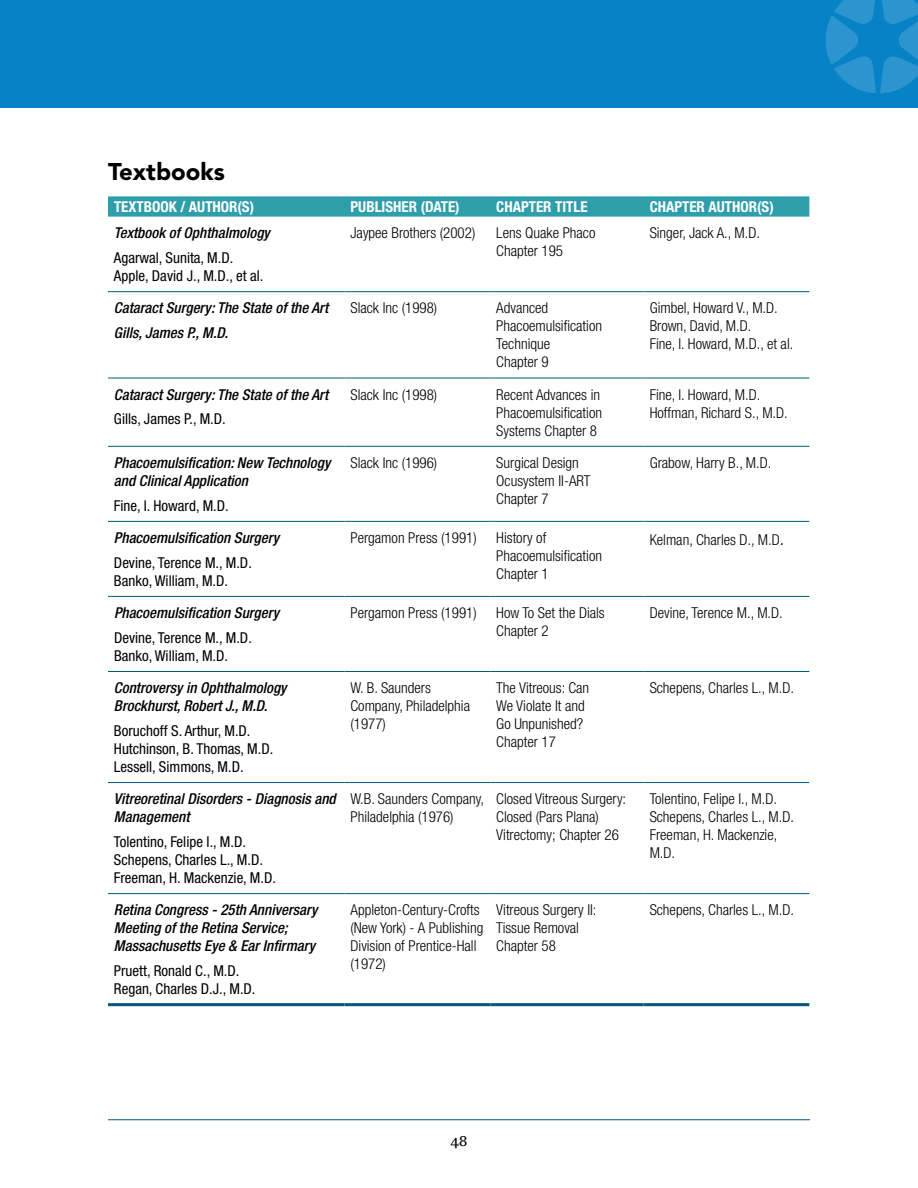
<style>
.page{position:relative;width:918px;height:1188px;background:#fff}
.page>*{position:absolute;margin:0;border:0;box-sizing:border-box;transform-origin:0 0}
.t1{font:900 24px "Avenir LT Pro";color:#000}
.t2{font:300 condensed 15px/18px "Helvetica Neue LT Std";color:#000}
.t3{font:italic 500 condensed 15px/18px "Helvetica Neue LT Std";color:#000}
.t4{font:condensed 15px/18px "Helvetica Neue LT Std";color:#000}
.t5{font:700 condensed 15px "Helvetica Neue LT Std";color:#fff}
.t6{font:15px "Abril Text";color:#000}
.s1{font-size:18px}
</style>
<div class="page">
<div style="left:0;top:0;width:918px;height:108px;background:#0882c6"></div>
<svg style="left:826px;top:0;width:92px;height:93px"></svg>
<hr style="left:108px;top:1119px;width:702px;height:1px;background:#00597c">
<svg style="left:108px;top:196px;width:701px;height:21px;background:#35a1ad"></svg>
<hr style="left:108px;top:291px;width:237px;height:1px;background:#00597c">
<hr style="left:345px;top:291px;width:145px;height:1px;background:#00597c">
<hr style="left:490px;top:291px;width:154px;height:1px;background:#00597c">
<hr style="left:644px;top:291px;width:165px;height:1px;background:#00597c">
<hr style="left:108px;top:378px;width:237px;height:1px;background:#00597c">
<hr style="left:345px;top:378px;width:145px;height:1px;background:#00597c">
<hr style="left:490px;top:378px;width:154px;height:1px;background:#00597c">
<hr style="left:644px;top:378px;width:165px;height:1px;background:#00597c">
<hr style="left:108px;top:446px;width:237px;height:1px;background:#00597c">
<hr style="left:345px;top:446px;width:145px;height:1px;background:#00597c">
<hr style="left:490px;top:446px;width:154px;height:1px;background:#00597c">
<hr style="left:644px;top:446px;width:165px;height:1px;background:#00597c">
<hr style="left:108px;top:521px;width:237px;height:1px;background:#00597c">
<hr style="left:345px;top:521px;width:145px;height:1px;background:#00597c">
<hr style="left:490px;top:521px;width:154px;height:1px;background:#00597c">
<hr style="left:644px;top:521px;width:165px;height:1px;background:#00597c">
<hr style="left:108px;top:596px;width:237px;height:1px;background:#00597c">
<hr style="left:345px;top:596px;width:145px;height:1px;background:#00597c">
<hr style="left:490px;top:596px;width:154px;height:1px;background:#00597c">
<hr style="left:644px;top:596px;width:165px;height:1px;background:#00597c">
<hr style="left:108px;top:671px;width:237px;height:1px;background:#00597c">
<hr style="left:345px;top:671px;width:145px;height:1px;background:#00597c">
<hr style="left:490px;top:671px;width:154px;height:1px;background:#00597c">
<hr style="left:644px;top:671px;width:165px;height:1px;background:#00597c">
<hr style="left:108px;top:782px;width:237px;height:1px;background:#00597c">
<hr style="left:345px;top:782px;width:145px;height:1px;background:#00597c">
<hr style="left:490px;top:782px;width:154px;height:1px;background:#00597c">
<hr style="left:644px;top:782px;width:165px;height:1px;background:#00597c">
<hr style="left:108px;top:893px;width:237px;height:1px;background:#00597c">
<hr style="left:345px;top:893px;width:145px;height:1px;background:#00597c">
<hr style="left:490px;top:893px;width:154px;height:1px;background:#00597c">
<hr style="left:644px;top:893px;width:165px;height:1px;background:#00597c">
<hr style="left:108px;top:1003px;width:237px;height:3px;background:#00597c">
<hr style="left:345px;top:1003px;width:145px;height:3px;background:#00597c">
<hr style="left:490px;top:1003px;width:154px;height:3px;background:#00597c">
<hr style="left:644px;top:1003px;width:165px;height:3px;background:#00597c">
<h1 class="t1" style="left:108px;top:157px;width:118px">Textbooks</h1>
<p class="t5" style="left:114px;top:198px;width:142px">TEXTBOOK / AUTHOR(S)</p>
<p class="t5" style="left:351px;top:198px;width:111px">PUBLISHER (DATE)</p>
<p class="t5" style="left:496px;top:198px;width:93px">CHAPTER TITLE</p>
<p class="t5" style="left:650px;top:198px;width:126px">CHAPTER AUTHOR(S)</p>
<p class="t3" style="left:114px;top:224px;width:157px">Textbook of Ophthalmology</p>
<p class="t4" style="left:114px;top:248px;width:151px">Agarwal, Sunita, M.D.<br>Apple, David J., M.D., et al.</p>
<p class="t2" style="left:351px;top:224px;width:126px">Jaypee Brothers (2002)</p>
<p class="t2" style="left:496px;top:224px;width:101px">Lens Quake Phaco<br>Chapter 195</p>
<p class="t2" style="left:650px;top:224px;width:112px">Singer, Jack A., M.D.</p>
<p class="t3" style="left:114px;top:296px;width:216px;line-height:24.8px">Cataract Surgery: The State of the Art<br>Gills, James P., M.D.</p>
<p class="t2" style="left:351px;top:299px;width:88px">Slack Inc (1998)</p>
<p class="t2" style="left:496px;top:299px;width:107px">Advanced<br>Phacoemulsification<br>Technique<br>Chapter 9</p>
<p class="t2" style="left:650px;top:299px;width:145px">Gimbel, Howard V., M.D.<br>Brown, David, M.D.<br>Fine, I. Howard, M.D., et al.</p>
<p class="t3" style="left:114px;top:385px;width:216px">Cataract Surgery: The State of the Art</p>
<p class="t4" style="left:114px;top:410px;width:113px">Gills, James P., M.D.</p>
<p class="t2" style="left:351px;top:385px;width:88px">Slack Inc (1998)</p>
<p class="t2" style="left:496px;top:385px;width:107px">Recent Advances in<br>Phacoemulsification<br>Systems Chapter 8</p>
<p class="t2" style="left:650px;top:385px;width:140px">Fine, I. Howard, M.D.<br>Hoffman, Richard S., M.D.</p>
<p class="t3" style="left:114px;top:454px;width:218px">Phacoemulsification: New Technology and Clinical Application</p>
<p class="t4" style="left:114px;top:496px;width:116px">Fine, I. Howard, M.D.</p>
<p class="t3" style="left:114px;top:529px;width:167px">Phacoemulsification Surgery</p>
<p class="t4" style="left:114px;top:553px;width:139px">Devine, Terence M., M.D.<br>Banko, William, M.D.</p>
<p class="t3" style="left:114px;top:604px;width:167px">Phacoemulsification Surgery</p>
<p class="t4" style="left:114px;top:628px;width:139px">Devine, Terence M., M.D.<br>Banko, William, M.D.</p>
<p class="t3" style="left:114px;top:679px;width:174px">Controversy in Ophthalmology<br>Brockhurst, Robert J., M.D.</p>
<p class="t4" style="left:114px;top:721px;width:161px">Boruchoff S. Arthur, M.D.<br>Hutchinson, B. Thomas, M.D.<br>Lessell, Simmons, M.D.</p>
<p class="t3" style="left:114px;top:790px;width:223px">Vitreoretinal Disorders - Diagnosis and<br>Management</p>
<p class="t4" style="left:114px;top:832px;width:164px">Tolentino, Felipe I., M.D.<br>Schepens, Charles L., M.D.<br>Freeman, H. Mackenzie, M.D.</p>
<p class="t3" style="left:114px;top:901px;width:205px">Retina Congress - 25th Anniversary<br>Meeting of the Retina Service;<br>Massachusetts Eye &amp; Ear Infirmary</p>
<p class="t4" style="left:114px;top:961px;width:143px">Pruett, Ronald C., M.D.<br>Regan, Charles D.J., M.D.</p>
<p class="t2" style="left:351px;top:453px;width:88px">Slack Inc (1996)</p>
<p class="t2" style="left:496px;top:453px;width:96px">Surgical Design<br>Ocusystem II-ART<br>Chapter 7</p>
<p class="t2" style="left:650px;top:453px;width:123px">Grabow, Harry B., M.D.</p>
<p class="t2" style="left:351px;top:528px;width:128px">Pergamon Press (1991)</p>
<p class="t2" style="left:496px;top:528px;width:107px">History of<br>Phacoemulsification<br>Chapter 1</p>
<p class="t2" style="left:650px;top:531px;width:136px">Kelman, Charles D., M.D<span class="s1">.</span></p>
<p class="t2" style="left:351px;top:604px;width:128px">Pergamon Press (1991)</p>
<p class="t2" style="left:496px;top:604px;width:110px">How To Set the Dials<br>Chapter 2</p>
<p class="t2" style="left:650px;top:604px;width:135px">Devine, Terence M., M.D.</p>
<p class="t2" style="left:351px;top:679px;width:121px">W. B. Saunders<br>Company, Philadelphia (1977)</p>
<p class="t2" style="left:496px;top:679px;width:94px">The Vitreous: Can<br>We Violate It and<br>Go Unpunished?<br>Chapter 17</p>
<p class="t2" style="left:650px;top:679px;width:146px">Schepens, Charles L., M.D.</p>
<p class="t2" style="left:351px;top:790px;width:135px">W.B. Saunders Company,<br>Philadelphia (1976)</p>
<p class="t2" style="left:496px;top:790px;width:131px">Closed Vitreous Surgery:<br>Closed (Pars Plana)<br>Vitrectomy; Chapter 26</p>
<p class="t2" style="left:650px;top:790px;width:146px">Tolentino, Felipe I., M.D.<br>Schepens, Charles L., M.D.<br>Freeman, H. Mackenzie,<br>M.D.</p>
<p class="t2" style="left:351px;top:901px;width:134px">Appleton-Century-Crofts (New York) - A Publishing<br>Division of Prentice-Hall (1972)</p>
<p class="t2" style="left:496px;top:901px;width:102px">Vitreous Surgery II:<br>Tissue Removal<br>Chapter 58</p>
<p class="t2" style="left:650px;top:901px;width:146px">Schepens, Charles L., M.D.</p>
<p class="t6" style="left:451px;top:1130px;width:18px">48</p>
</div>
